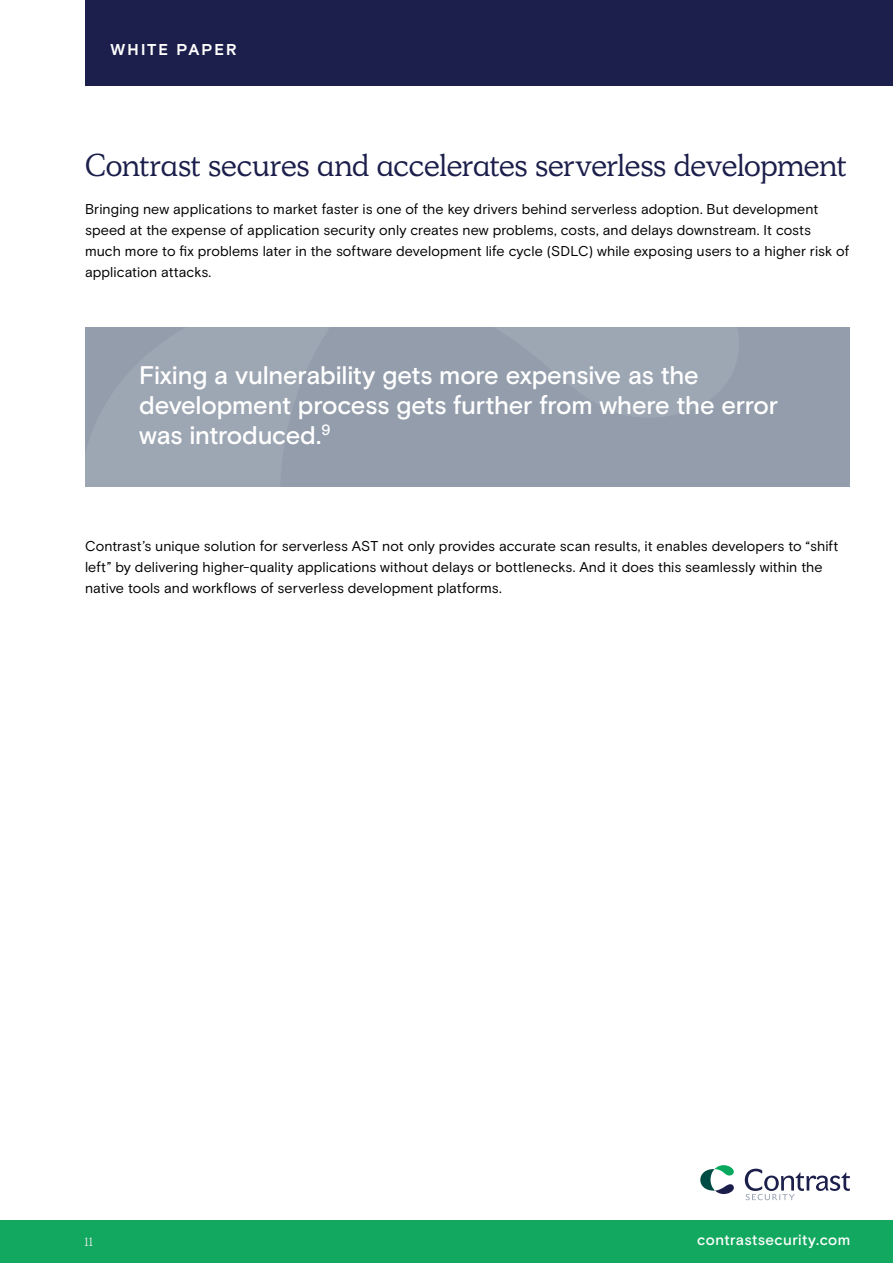
<style>
.page{position:relative;width:893px;height:1263px;background:#fff}
.page>*{position:absolute;margin:0;border:0;box-sizing:border-box;transform-origin:0 0}
.t1{font:31.5px "Simula";letter-spacing:-.02em;color:#1c1f4b}
.t2{font:500 25.5px/30px "Basis Grotesque Pro";letter-spacing:-.01em;color:#fff}
.t3{font:700 15.75px "Basis Grotesque Pro";letter-spacing:.125em;color:#fff}
.t4{font:500 15px "Basis Grotesque Pro";letter-spacing:.025em;color:#fff}
.t5{font:14.25px/21px "Basis Grotesque Pro";letter-spacing:.005em;color:#000}
.t6{font:12px "Simula";color:#ebeced}
</style>
<div class="page">
<div style="left:85px;top:0;width:808px;height:85px;background:#1c1f4b"></div>
<div style="left:0;top:1220px;width:893px;height:43px;background:#13a85f"></div>
<div style="left:85px;top:327px;width:764px;height:160px;background:#939dab"></div>
<svg style="left:745px;top:1169px;width:104px;height:31px"></svg>
<svg style="left:701px;top:1165px;width:33px;height:29px"></svg>
<p class="t3" style="left:111px;top:40px;width:128px">WHITE PAPER</p>
<h1 class="t1" style="left:85px;top:145px;width:763px">Contrast secures and accelerates serverless development</h1>
<p class="t5" style="left:85px;top:198px;width:766px">Bringing new applications to market faster is one of the key drivers behind serverless adoption. But development speed at the expense of application security only creates new problems, costs, and delays downstream. It costs much more to fix problems later in the software development life cycle (SDLC) while exposing users to a higher risk of application attacks.</p>
<h2 class="t2" style="left:139px;top:361px;width:640px">Fixing a vulnerability gets more expensive as the development process gets further from where the error was introduced.<sup>9</sup></h2>
<p class="t5" style="left:85px;top:536px;width:755px">Contrast’s unique solution for serverless AST not only provides accurate scan results, it enables developers to “shift left” by delivering higher-quality applications without delays or bottlenecks. And it does this seamlessly within the native tools and workflows of serverless development platforms.</p>
<p class="t6" style="left:84px;top:1234px;width:10px">11</p>
<p class="t4" style="left:697px;top:1231px;width:155px">contrastsecurity.com</p>
</div>
